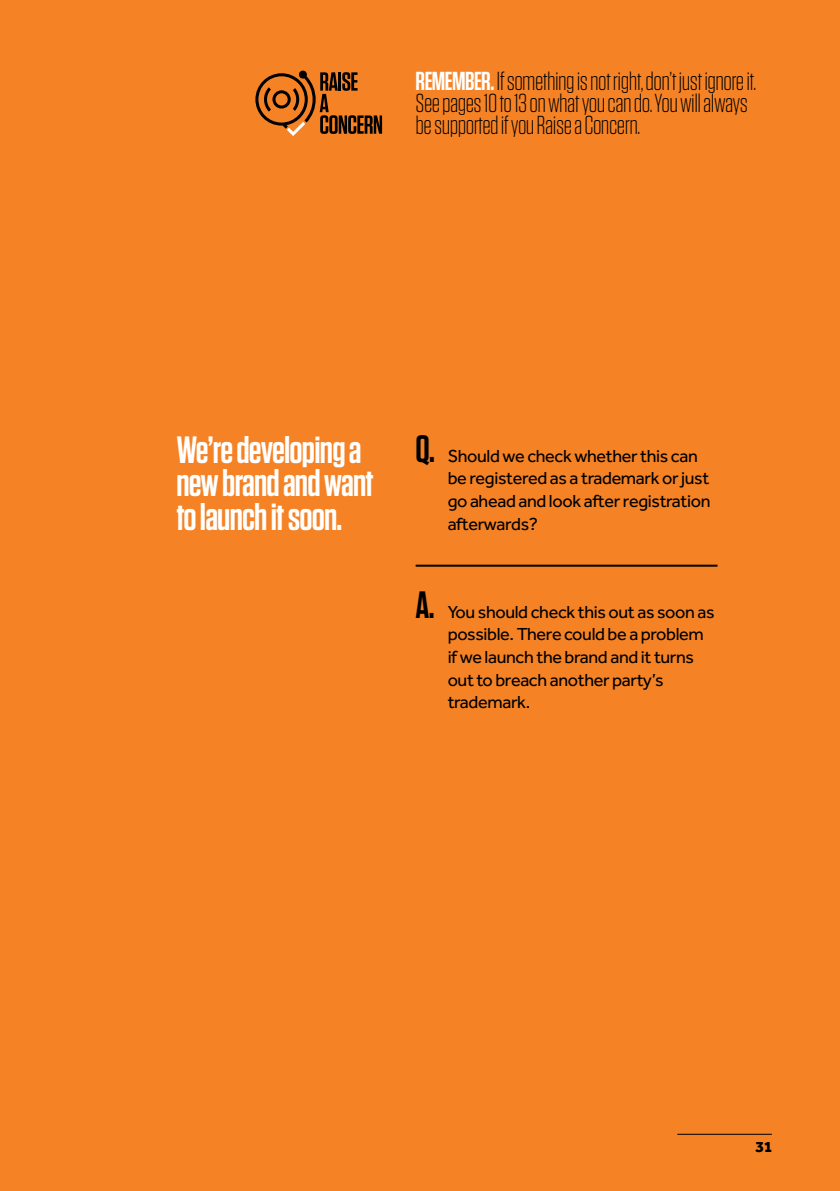
<style>
.page{position:relative;width:840px;height:1191px;background:#fff}
.page>*{position:absolute;margin:0;border:0;box-sizing:border-box;transform-origin:0 0}
.t1{font:600 38px/33.6px "Tungsten";letter-spacing:-.02em;color:#fff}
.t2{font:300 26px/22px "Tungsten";letter-spacing:-.02em;color:#000}
.t3{font:18px/22.6px "Effra";letter-spacing:-.02em;color:#000}
.t4{font:800 16px "Effra";color:#000}
.s1{font-weight:600;color:#fff}
.s2{font-family:"Tungsten";font-weight:600;font-size:38px}
</style>
<div class="page">
<div style="left:0;top:0;width:839px;height:1191px;background:#f58224"></div>
<hr style="left:415px;top:564px;width:302px;height:2px;background:#000">
<svg style="left:255px;top:70px;width:127px;height:66px"></svg>
<hr style="left:677px;top:1134px;width:94px;height:1px;background:#000">
<h2 class="t2" style="left:415px;top:70px;width:342px"><span class="s1">REMEMBER.</span> If something is not right, don’t just ignore it.<br>See pages 10 to 13 on what you can do. You will always be supported if you Raise a Concern.</h2>
<h1 class="t1" style="left:176px;top:433px;width:199px">We’re developing a new brand and want to launch it soon.</h1>
<p class="t3" style="left:447px;top:444px;width:264px;text-indent:-32px"><span class="s2">Q.</span> Should we check whether this can be registered as a trademark or just go ahead and look after registration afterwards?</p>
<p class="t3" style="left:447px;top:600px;width:268px;text-indent:-32px"><span class="s2">A.</span> You should check this out as soon as possible. There could be a problem if we launch the brand and it turns out to breach another party’s trademark.</p>
<p class="t4" style="left:755px;top:1137px;width:18px">31</p>
</div>
